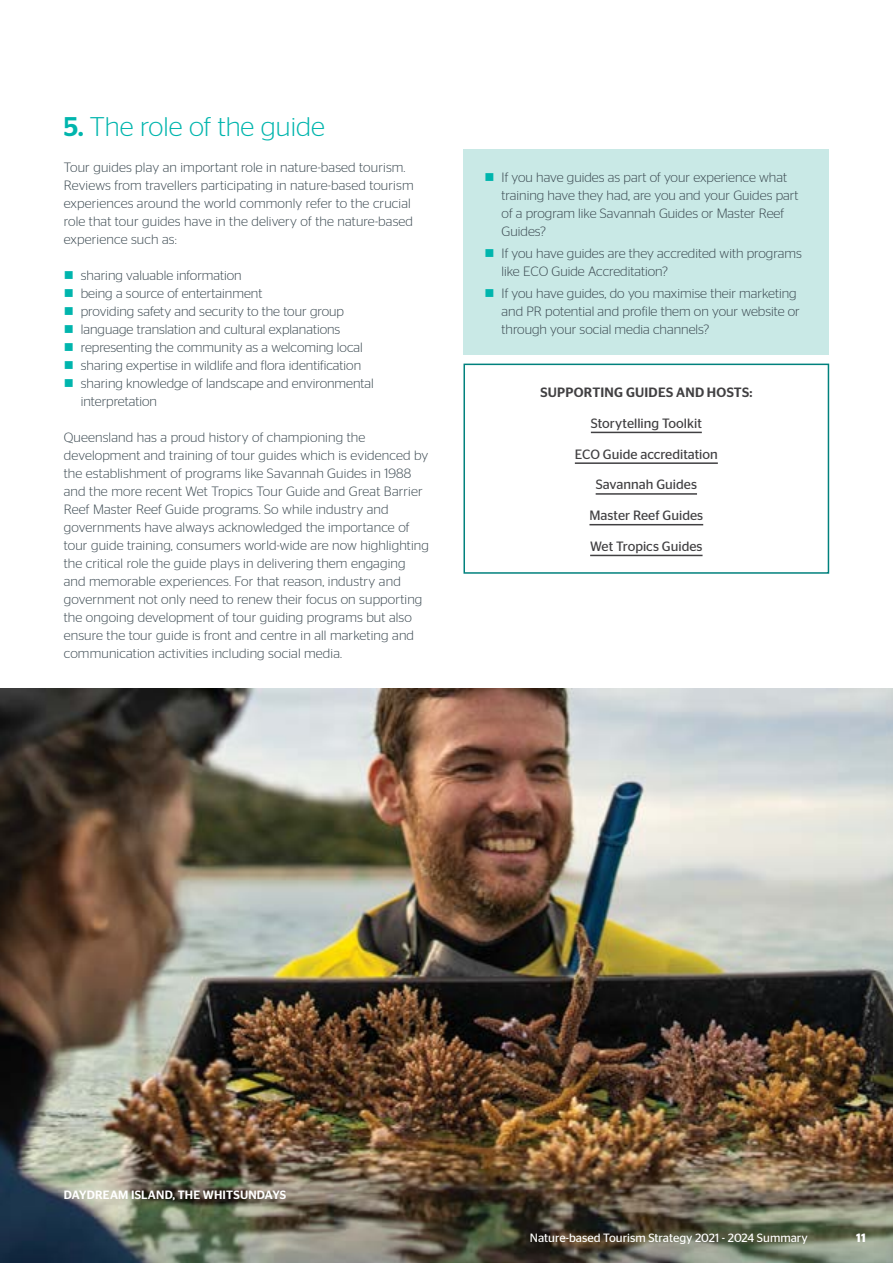
<style>
.page{position:relative;width:893px;height:1263px;background:#fff}
.page>*{position:absolute;margin:0;border:0;box-sizing:border-box;transform-origin:0 0}
.t1{font:300 27px "Stag Sans";color:#00b5ad}
.t2{font:300 13.5px/18px "Stag Sans";letter-spacing:.01em;color:#39474f}
.t3{font:13.5px "Stag Sans";color:#414042}
.t4{font:500 13.5px "Stag Sans";letter-spacing:.02em;color:#414042}
.t5{font:12px "Stag Sans";color:#fff}
.t6{font:500 12px "Stag Sans";letter-spacing:.02em;color:#fff}
.t7{font:600 12px "Stag Sans";color:#fff}
.s1{font-weight:500}
.s2{color:#00b5ad}
</style>
<div class="page">
<div style="left:463px;top:150px;width:366px;height:205px;background:#c9e9e6"></div>
<hr style="left:591px;top:432px;width:111px;height:1px;background:#414042">
<hr style="left:575px;top:462px;width:143px;height:2px;background:#414042">
<hr style="left:596px;top:493px;width:101px;height:2px;background:#414042">
<hr style="left:589px;top:524px;width:114px;height:1px;background:#414042">
<hr style="left:590px;top:555px;width:112px;height:1px;background:#414042">
<div style="left:463px;top:364px;width:366px;height:210px;border:2px solid #00817d"></div>
<img style="left:0;top:689px;width:893px;height:574px">
<h1 class="t1" style="left:64px;top:112px;width:263px"><span class="s1">5.</span> The role of the guide</h1>
<p class="t2" style="left:64px;top:158px;width:351px">Tour guides play an important role in nature-based tourism.<br>Reviews from travellers participating in nature-based tourism experiences around the world commonly refer to the crucial role that tour guides have in the delivery of the nature-based experience such as:</p>
<p class="t2" style="left:64px;top:266px;width:179px"><span class="s2">■</span> sharing valuable information</p>
<p class="t2" style="left:64px;top:284px;width:200px"><span class="s2">■</span> being a source of entertainment</p>
<p class="t2" style="left:64px;top:302px;width:282px"><span class="s2">■</span> providing safety and security to the tour group</p>
<p class="t2" style="left:64px;top:320px;width:278px"><span class="s2">■</span> language translation and cultural explanations</p>
<p class="t2" style="left:64px;top:338px;width:301px"><span class="s2">■</span> representing the community as a welcoming local</p>
<p class="t2" style="left:64px;top:356px;width:299px"><span class="s2">■</span> sharing expertise in wildlife and flora identification</p>
<p class="t2" style="left:81px;top:374px;width:295px;text-indent:-17px"><span class="s2">■</span> sharing knowledge of landscape and environmental interpretation</p>
<p class="t2" style="left:64px;top:428px;width:367px">Queensland has a proud history of championing the development and training of tour guides which is evidenced by the establishment of programs like Savannah Guides in 1988 and the more recent Wet Tropics Tour Guide and Great Barrier Reef Master Reef Guide programs. So while industry and governments have always acknowledged the importance of tour guide training, consumers world-wide are now highlighting the critical role the guide plays in delivering them engaging and memorable experiences. For that reason, industry and government not only need to renew their focus on supporting the ongoing development of tour guiding programs but also ensure the tour guide is front and centre in all marketing and communication activities including social media.</p>
<p class="t2" style="left:502px;top:168px;width:299px;text-indent:-17px"><span class="s2">■</span> If you have guides as part of your experience what training have they had, are you and your Guides part of a program like Savannah Guides or Master Reef Guides?</p>
<p class="t2" style="left:502px;top:244px;width:302px;text-indent:-17px"><span class="s2">■</span> If you have guides are they accredited with programs like ECO Guide Accreditation?</p>
<p class="t2" style="left:502px;top:284px;width:300px;text-indent:-17px"><span class="s2">■</span> If you have guides, do you maximise their marketing and PR potential and profile them on your website or through your social media channels?</p>
<p class="t4" style="left:540px;top:385px;width:213px">SUPPORTING GUIDES AND HOSTS:</p>
<p class="t3" style="left:591px;top:416px;width:112px">Storytelling Toolkit</p>
<p class="t3" style="left:575px;top:446px;width:144px">ECO Guide accreditation</p>
<p class="t3" style="left:596px;top:477px;width:103px">Savannah Guides</p>
<p class="t3" style="left:589px;top:508px;width:115px">Master Reef Guides</p>
<p class="t3" style="left:590px;top:539px;width:114px">Wet Tropics Guides</p>
<p class="t6" style="left:64px;top:1188px;width:224px">DAYDREAM ISLAND, THE WHITSUNDAYS</p>
<p class="t5" style="left:530px;top:1231px;width:279px">Nature-based Tourism Strategy 2021 - 2024 Summary</p>
<p class="t7" style="left:856px;top:1231px;width:11px">11</p>
</div>
